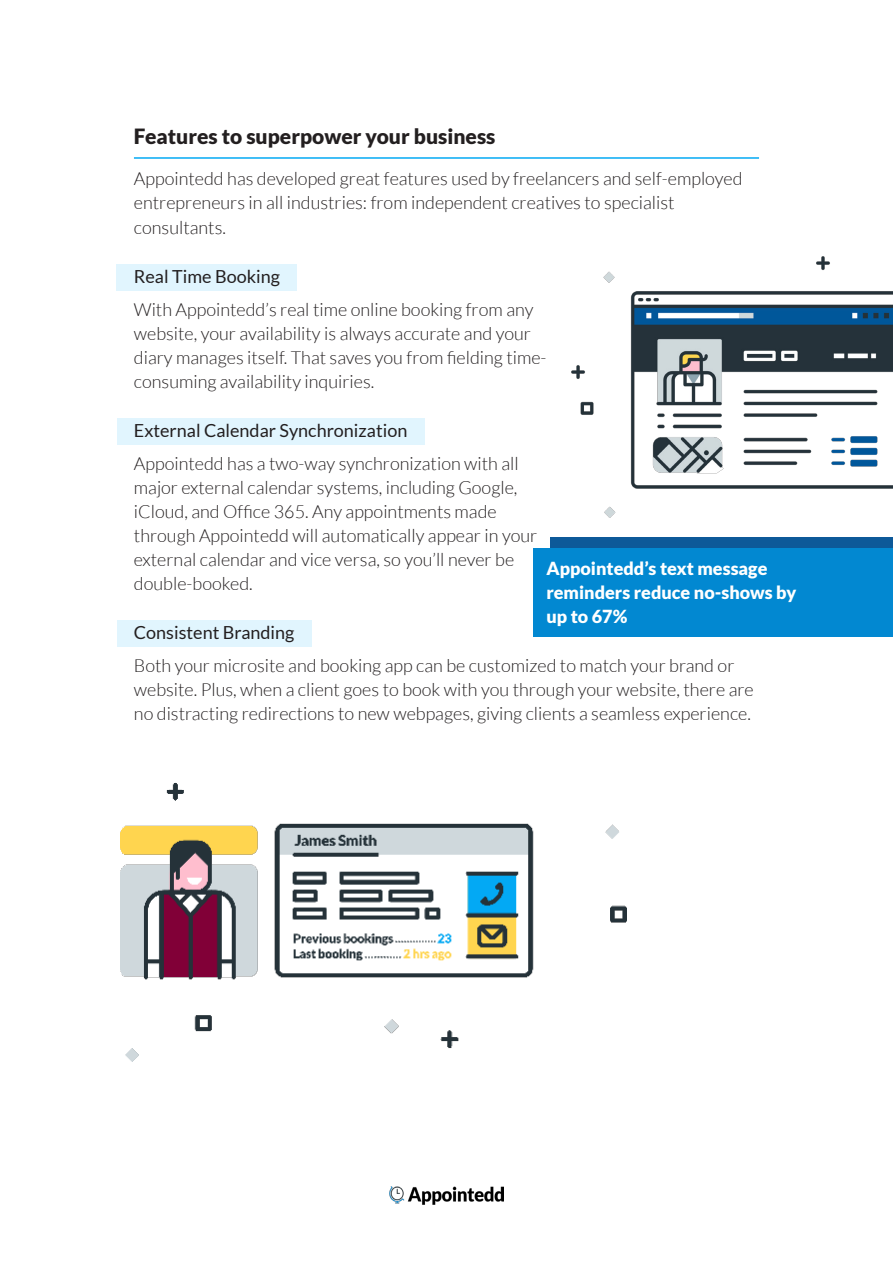
<style>
.page{position:relative;width:893px;height:1263px;background:#fff}
.page>*{position:absolute;margin:0;border:0;box-sizing:border-box;transform-origin:0 0}
.t1{font:900 21px "Lato";color:#231f20}
.t2{font:300 18px/24px "Lato";color:#231f20}
.Subheader{font:18px "Lato";color:#231f20}
.t3{font:900 18px/24px "Lato";color:#fff}
</style>
<div class="page">
<img style="left:389px;top:1187px;width:115px;height:18px">
<hr style="left:134px;top:157px;width:625px;height:2px;background:#03a9f4">
<div style="left:117px;top:264px;width:180px;height:27px;background:#e1f5fe"></div>
<div style="left:117px;top:418px;width:307px;height:27px;background:#e1f5fe"></div>
<div style="left:117px;top:620px;width:194px;height:27px;background:#e1f5fe"></div>
<img style="left:121px;top:782px;width:506px;height:280px">
<img style="left:571px;top:257px;width:322px;height:261px">
<div style="left:550px;top:537px;width:343px;height:40px;background:#0d5999"></div>
<div style="left:534px;top:548px;width:359px;height:88px;background:#0288d1"></div>
<p class="t1" style="left:134px;top:124px;width:363px">Features to superpower your business</p>
<p class="t2" style="left:134px;top:167px;width:610px">Appointedd has developed great features used by freelancers and self-employed entrepreneurs in all industries: from independent creatives to specialist consultants.</p>
<p class="Subheader" style="left:134px;top:266px;width:148px">Real Time Booking</p>
<p class="t2" style="left:134px;top:297px;width:414px">With Appointedd’s real time online booking from any website, your availability is always accurate and your diary manages itself. That saves you from fielding time&shy;consuming availability inquiries.</p>
<p class="Subheader" style="left:134px;top:420px;width:275px">External Calendar Synchronization</p>
<p class="t2" style="left:134px;top:451px;width:405px">Appointedd has a two-way synchronization with all major external calendar systems, including Google, iCloud, and Office 365. Any appointments made through Appointedd will automatically appear in your external calendar and vice versa, so you’ll never be double-booked.</p>
<p class="Subheader" style="left:134px;top:622px;width:162px">Consistent Branding</p>
<p class="t2" style="left:134px;top:653px;width:621px">Both your microsite and booking app can be customized to match your brand or website. Plus, when a client goes to book with you through your website, there are no distracting redirections to new webpages, giving clients a seamless experience.</p>
<p class="t3" style="left:546px;top:556px;width:251px">Appointedd’s text message reminders reduce no-shows by up to 67%</p>
</div>
